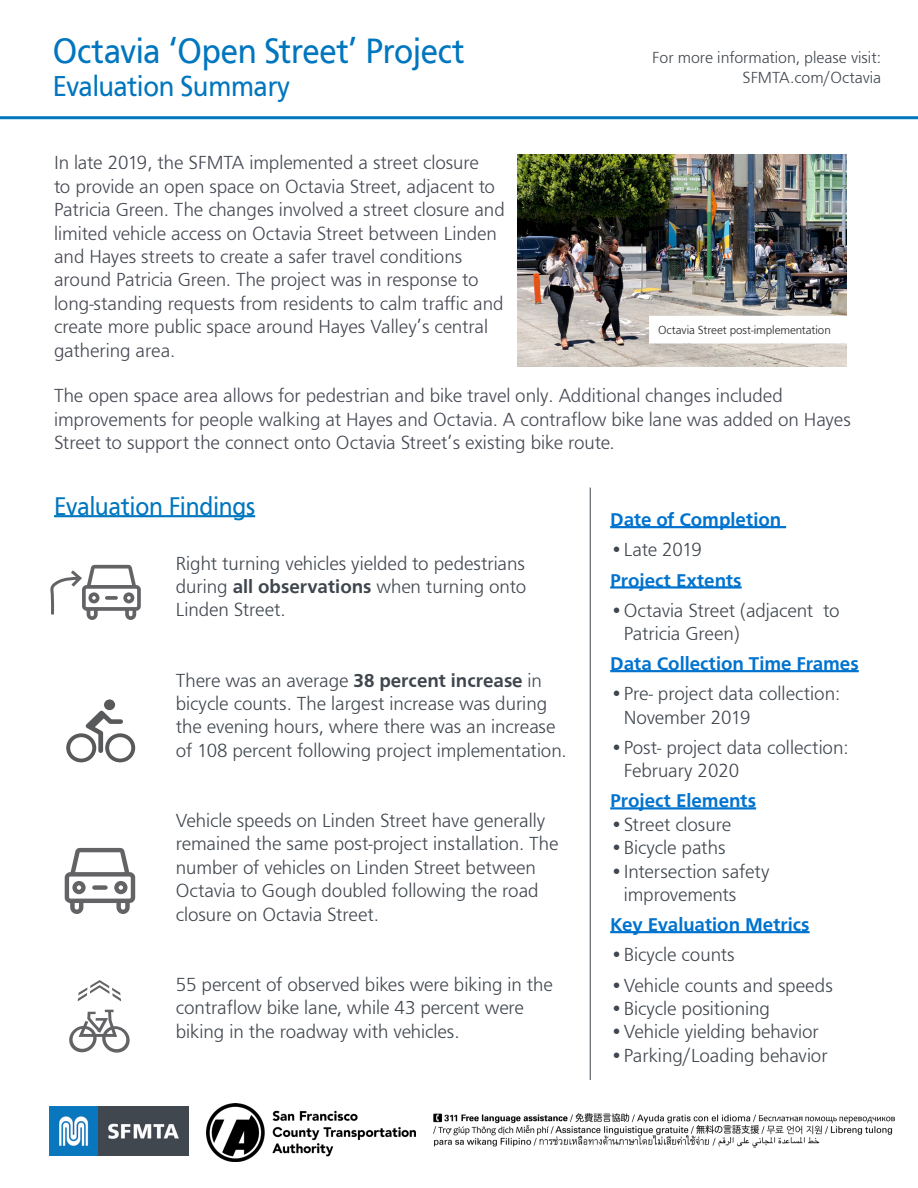
<style>
.page{position:relative;width:918px;height:1188px;background:#fff}
.page>*{position:absolute;margin:0;border:0;box-sizing:border-box;transform-origin:0 0}
.Project_Title{font:36.3px "Graphein Pro";letter-spacing:-.005em;color:#0076be;scale:.91 1}
.Project_Title-2{font:29.7px "Graphein Pro";letter-spacing:-.005em;color:#0076be;scale:.91 1}
.Project_Title-3{font:26.4px "Graphein Pro";color:#0076be;scale:.91 1}
.Project_Description{font:300 19.5px/23.4px "Graphein Pro";letter-spacing:-.005em;color:#3f464d}
.t1{font:300 19.5px/23.4px "Graphein Pro";letter-spacing:-.005em;color:#444751}
.Project_Description-2{font:700 19.5px "Graphein Pro";color:#0073ce}
.t2{font:300 16.5px "Graphein Pro";color:#3f464d}
.t3{font:300 12px "Graphein Pro";color:#231f20}
.s1{font-weight:700}
</style>
<div class="page">
<hr style="left:610px;top:526px;width:176px;height:2px;background:#0073ce">
<hr style="left:610px;top:586px;width:132px;height:3px;background:#0073ce">
<hr style="left:610px;top:670px;width:249px;height:2px;background:#0073ce">
<hr style="left:610px;top:807px;width:146px;height:3px;background:#0073ce">
<hr style="left:610px;top:931px;width:200px;height:2px;background:#0073ce">
<hr style="left:54px;top:515px;width:201px;height:2px;background:#0076be">
<hr style="left:0;top:116px;width:918px;height:3px;background:#0076be">
<svg style="left:66px;top:710px;width:69px;height:52px"></svg>
<div style="left:104px;top:699px;width:11px;height:11px;background:#58595b;border-radius:50%"></div>
<hr style="left:590px;top:488px;width:1px;height:592px;background:#3f464d">
<svg style="left:65px;top:848px;width:70px;height:66px"></svg>
<img style="left:50px;top:1106px;width:138px;height:49px">
<img style="left:517px;top:155px;width:329px;height:212px">
<div style="left:649px;top:316px;width:206px;height:28px;background:#fff;border:2px solid #fff"></div>
<svg style="left:50px;top:565px;width:91px;height:55px"></svg>
<svg style="left:69px;top:980px;width:61px;height:73px"></svg>
<img style="left:206px;top:1103px;width:209px;height:59px">
<img style="left:433px;top:1113px;width:461px;height:35px">
<p class="Project_Title" style="left:53px;top:30px;width:454px">Octavia ‘Open Street’ Project</p>
<p class="Project_Title-2" style="left:53px;top:69px;width:262px">Evaluation Summary</p>
<p class="t1" style="left:54px;top:151px;width:452px">In late 2019, the SFMTA implemented a street closure<br>to provide an open space on Octavia Street, adjacent to Patricia Green. The changes involved a street closure and limited vehicle access on Octavia Street between Linden and Hayes streets to create a safer travel conditions around Patricia Green. The project was in response to long-standing requests from residents to calm traffic and create more public space around Hayes Valley’s central gathering area.</p>
<p class="t2" style="left:652px;top:48px;width:230px">For more information, please visit:</p>
<p class="t2" style="left:743px;top:68px;width:140px">SFMTA.com/Octavia</p>
<p class="t3" style="left:658px;top:324px;width:174px">Octavia Street post-implementation</p>
<p class="t1" style="left:54px;top:384px;width:798px">The open space area allows for pedestrian and bike travel only. Additional changes included improvements for people walking at Hayes and Octavia. A contraflow bike lane was added on Hayes<br>Street to support the connect onto Octavia Street’s existing bike route.</p>
<p class="Project_Title-3" style="left:54px;top:491px;width:223px">Evaluation Findings</p>
<p class="Project_Description" style="left:176px;top:552px;width:352px;text-align:justify">Right turning vehicles yielded to pedestrians during <span class="s1">all observations</span> when turning onto Linden Street.</p>
<p class="Project_Description" style="left:176px;top:669px;width:393px">There was an average <span class="s1">38 percent increase</span> in bicycle counts. The largest increase was during the evening hours, where there was an increase of 108 percent following project implementation.</p>
<p class="Project_Description" style="left:176px;top:809px;width:384px">Vehicle speeds on Linden Street have generally remained the same post-project installation. The number of vehicles on Linden Street between Octavia to Gough doubled following the road closure on Octavia Street.</p>
<p class="Project_Description" style="left:176px;top:973px;width:379px">55 percent of observed bikes were biking in the contraflow bike lane, while 43 percent were biking in the roadway with vehicles.</p>
<p class="Project_Description-2" style="left:610px;top:509px;width:173px">Date of Completion</p>
<p class="Project_Description" style="left:610px;top:538px;width:93px">•Late 2019</p>
<p class="Project_Description-2" style="left:610px;top:569px;width:133px">Project Extents</p>
<p class="Project_Description" style="left:624px;top:599px;width:217px;text-indent:-14px">•Octavia Street (adjacent to<br>Patricia Green)</p>
<p class="Project_Description-2" style="left:610px;top:653px;width:250px">Data Collection Time Frames</p>
<p class="Project_Description" style="left:624px;top:682px;width:218px;text-indent:-14px">•Pre- project data collection:<br>November 2019</p>
<p class="Project_Description" style="left:624px;top:736px;width:226px;text-indent:-14px">•Post- project data collection:<br>February 2020</p>
<p class="Project_Description-2" style="left:610px;top:790px;width:147px">Project Elements</p>
<p class="Project_Description" style="left:610px;top:813px;width:123px">•Street closure</p>
<p class="Project_Description" style="left:610px;top:836px;width:117px">•Bicycle paths</p>
<p class="Project_Description" style="left:624px;top:860px;width:148px;text-indent:-14px">•Intersection safety improvements</p>
<p class="Project_Description-2" style="left:610px;top:914px;width:201px">Key Evaluation Metrics</p>
<p class="Project_Description" style="left:610px;top:943px;width:126px">•Bicycle counts</p>
<p class="Project_Description" style="left:610px;top:974px;width:224px">•Vehicle counts and speeds</p>
<p class="Project_Description" style="left:610px;top:997px;width:161px">•Bicycle positioning</p>
<p class="Project_Description" style="left:610px;top:1020px;width:210px">•Vehicle yielding behavior</p>
<p class="Project_Description" style="left:610px;top:1044px;width:219px">•Parking/Loading behavior</p>
</div>
